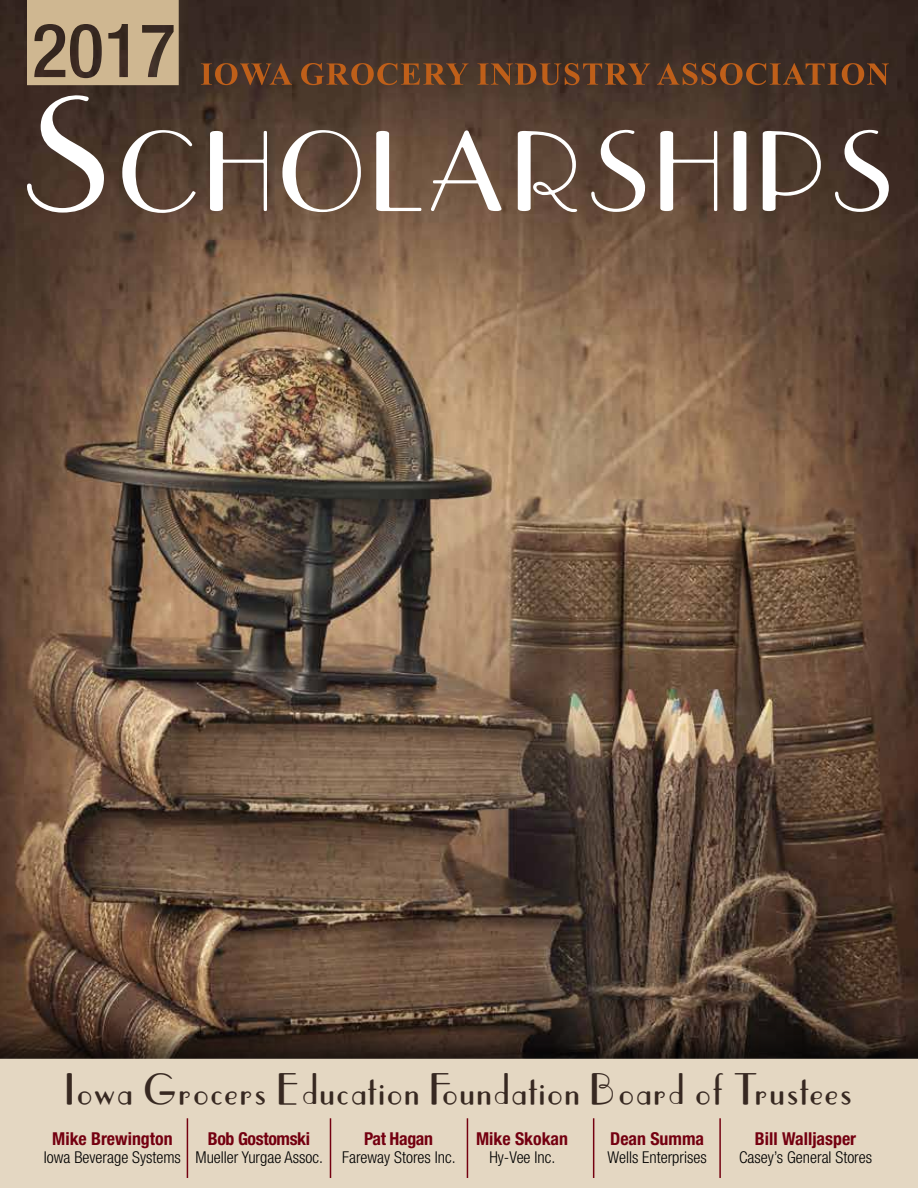
<style>
.page{position:relative;width:918px;height:1188px;background:#fff}
.page>*{position:absolute;margin:0;border:0;box-sizing:border-box;transform-origin:0 0}
.t1{font:45px "Parisish";color:#372821}
.t2{font:700 condensed 17.85px "Helvetica Neue";color:#740010}
.t3{font:700 condensed 17.85px "Helvetica Neue";letter-spacing:-.02em;color:#740010}
.t4{font:300 condensed 16.35px "Helvetica Neue";color:#000}
</style>
<div class="page">
<img style="left:0;top:0;width:918px;height:1014px">
<div style="left:0;top:1014px;width:918px;height:174px;background:#000;opacity:.75"></div>
<div style="left:0;top:1059px;width:918px;height:129px;background:#e4d7c2"></div>
<hr style="left:187px;top:1118px;width:1px;height:60px;background:#740010">
<hr style="left:330px;top:1118px;width:1px;height:60px;background:#740010">
<hr style="left:467px;top:1118px;width:1px;height:60px;background:#740010">
<hr style="left:593px;top:1118px;width:1px;height:60px;background:#740010">
<hr style="left:719px;top:1118px;width:2px;height:60px;background:#740010">
<svg style="left:201px;top:63px;width:688px;height:22px"></svg>
<svg style="left:27px;top:95px;width:862px;height:118px"></svg>
<svg style="left:27px;top:0;width:152px;height:85px"></svg>
<h1 class="t1" style="left:65px;top:1067px;width:790px">Iowa Grocers Education Foundation Board of Trustees</h1>
<p class="t2" style="left:52px;top:1128px;width:122px">Mike Brewington</p>
<p class="t4" style="left:44px;top:1148px;width:139px">Iowa Beverage Systems</p>
<p class="t3" style="left:208px;top:1128px;width:104px">Bob Gostomski</p>
<p class="t4" style="left:195px;top:1148px;width:129px">Mueller Yurgae Assoc.</p>
<p class="t3" style="left:364px;top:1128px;width:70px">Pat Hagan</p>
<p class="t4" style="left:342px;top:1148px;width:115px">Fareway Stores Inc.</p>
<p class="t2" style="left:476px;top:1128px;width:94px">Mike Skokan</p>
<p class="t4" style="left:489px;top:1148px;width:67px">Hy-Vee Inc.</p>
<p class="t2" style="left:610px;top:1128px;width:95px">Dean Summa</p>
<p class="t4" style="left:608px;top:1148px;width:101px">Wells Enterprises</p>
<p class="t2" style="left:755px;top:1128px;width:103px">Bill Walljasper</p>
<p class="t4" style="left:739px;top:1148px;width:135px">Casey’s General Stores</p>
</div>
